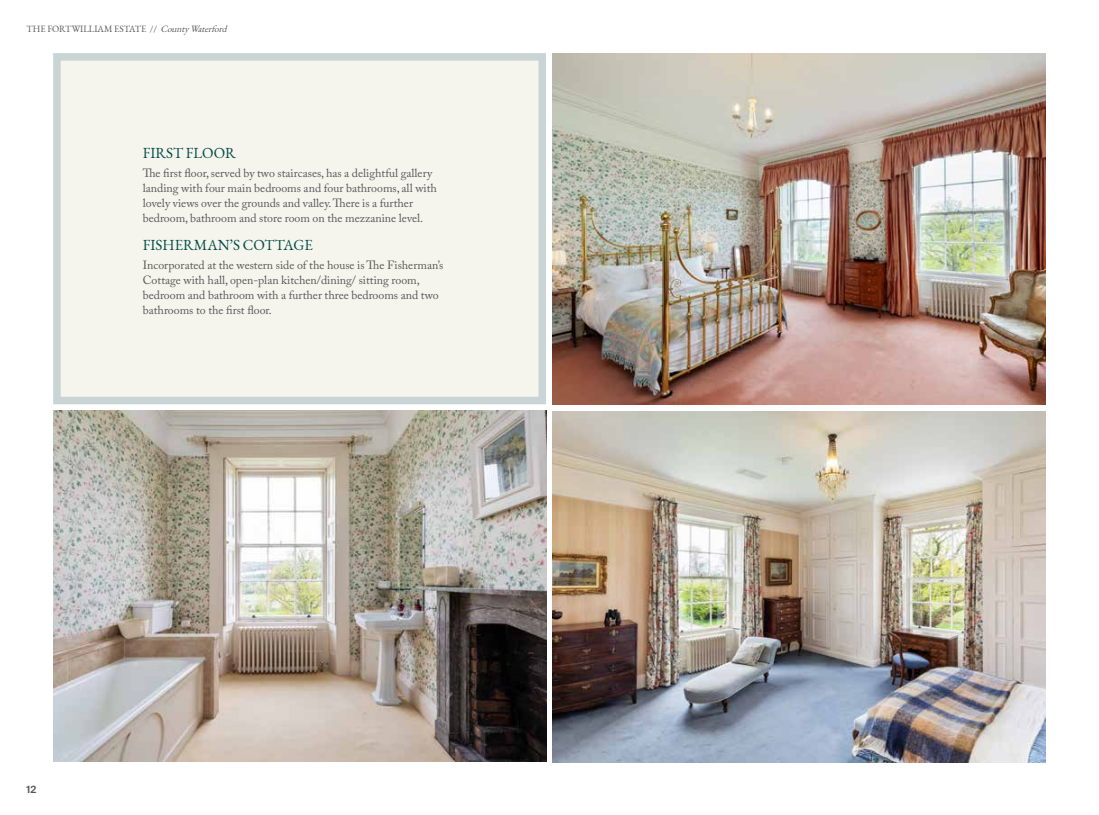
<style>
.page{position:relative;width:1099px;height:815px;background:#fff}
.page>*{position:absolute;margin:0;border:0;box-sizing:border-box;transform-origin:0 0}
.t1{font:15px "EB Garamond";color:#004c47}
.t2{font:11.88px/15px "Adobe Caslon Pro";color:#57585a}
.t3{font:600 10px "Suisse Intl";color:#57585a}
.t4{font:9.38px "EB Garamond";color:#57585a}
.s1{font-style:italic}
</style>
<div class="page">
<div style="left:53px;top:53px;width:493px;height:351px;background:#f5f4ed;border:8px solid #c9d5d5"></div>
<img style="left:53px;top:411px;width:493px;height:351px">
<img style="left:553px;top:53px;width:492px;height:351px">
<img style="left:553px;top:411px;width:492px;height:351px">
<p class="t4" style="left:27px;top:22px;width:205px">THE FORTWILLIAM ESTATE // <span class="s1">CountyWaterford</span></p>
<p class="t1" style="left:143px;top:144px;width:95px">FIRST FLOOR</p>
<p class="t2" style="left:143px;top:165px;width:295px">The first floor, served by two staircases, has a delightful gallery landing with four main bedrooms and four bathrooms, all with lovely views over the grounds and valley. There is a further bedroom, bathroom and store room on the mezzanine level.</p>
<p class="t1" style="left:143px;top:235px;width:171px">FISHERMAN’S COTTAGE</p>
<p class="t2" style="left:143px;top:257px;width:302px">Incorporated at the western side of the house is The Fisherman’s Cottage with hall, open-plan kitchen/dining/ sitting room, bedroom and bathroom with a further three bedrooms and two bathrooms to the first floor.</p>
<p class="t3" style="left:27px;top:784px;width:11px">12</p>
</div>
